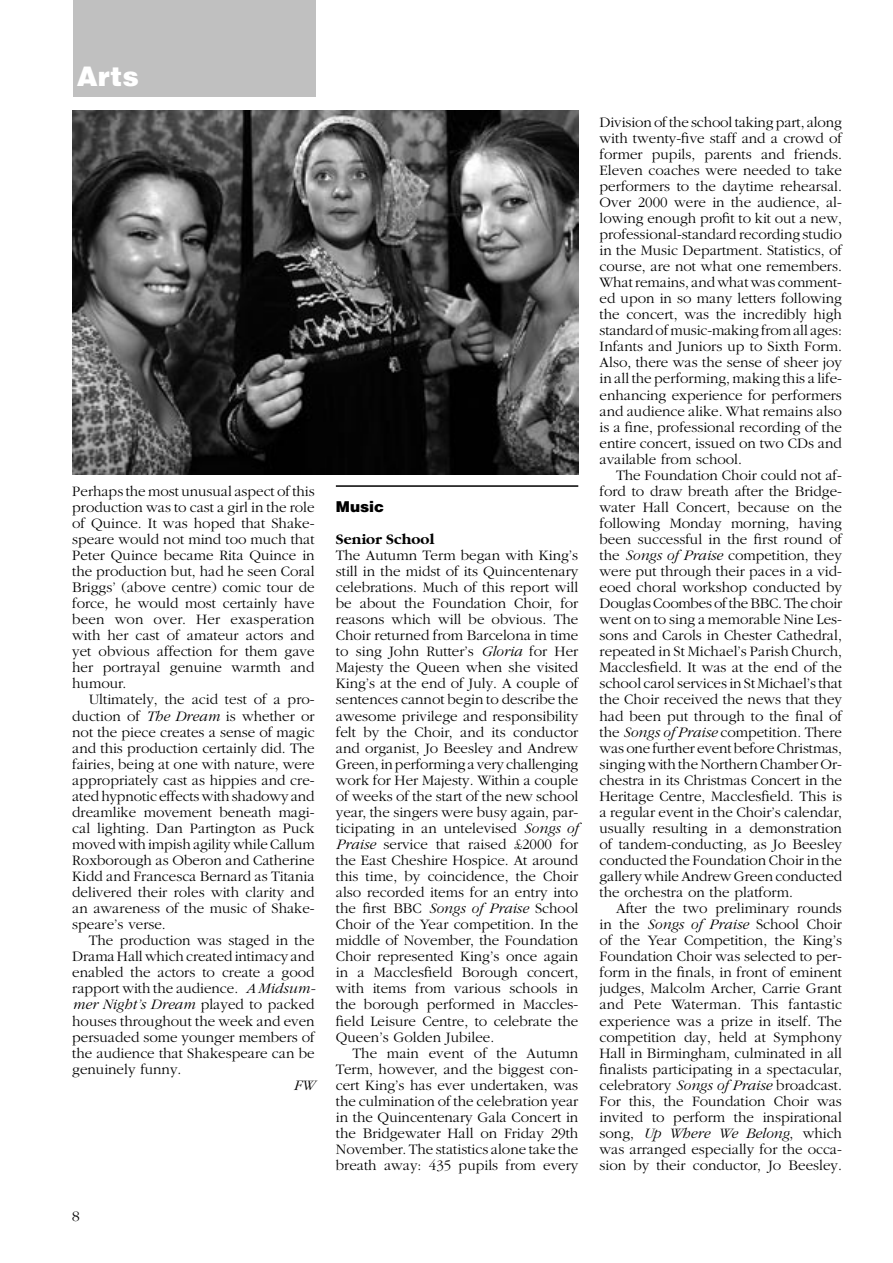
<style>
.page{position:relative;width:893px;height:1263px;background:#fff}
.page>*{position:absolute;margin:0;border:0;box-sizing:border-box;transform-origin:0 0}
.t1{font:900 27px "Helvetica";color:#fff}
.t2{font:300 15px/16px "Garamond";color:#000;text-align:justify}
.t3{font:700 15px "Garamond";color:#000}
.t4{font:900 15px "Helvetica";color:#000}
.t5{font:italic 300 15px "Garamond";color:#000}
.s1{font-style:italic}
</style>
<div class="page">
<div style="left:74px;top:0;width:242px;height:97px;background:#c0c0c0"></div>
<hr style="left:336px;top:485px;width:242px;height:2px;background:#000">
<img style="left:72px;top:111px;width:506px;height:363px">
<h1 class="t1" style="left:77px;top:59px;width:63px">Arts</h1>
<p class="t2" style="left:72px;top:483px;width:244px">Perhaps the most unusual aspect of this production was to cast a girl in the role of Quince. It was hoped that Shake&shy;speare would not mind too much that Peter Quince became Rita Quince in the production but, had he seen Coral Briggs’ (above centre) comic tour de force, he would most certainly have been won over. Her exasperation with her cast of amateur actors and yet obvious affection for them gave her portrayal genuine warmth and humour.</p>
<p class="t2" style="left:72px;top:692px;width:244px;text-indent:17px">Ultimately, the acid test of a pro&shy;duction of <span class="s1">The Dream</span> is whether or not the piece creates a sense of magic and this production certainly did. The fairies, being at one with nature, were appropriately cast as hippies and cre&shy;ated hypnotic effects with shadowy and dreamlike movement beneath magi&shy;cal lighting. Dan Partington as Puck moved with impish agility while Callum Roxborough as Oberon and Catherine Kidd and Francesca Bernard as Titania delivered their roles with clarity and an awareness of the music of Shake&shy;speare’s verse.</p>
<p class="t2" style="left:72px;top:933px;width:245px;text-indent:17px">The production was staged in the Drama Hall which created intimacy and enabled the actors to create a good rapport with the audience. <span class="s1">A Midsum&shy;mer Night’s Dream</span> played to packed houses throughout the week and even persuaded some younger members of the audience that Shakespeare can be genuinely funny.</p>
<p class="t5" style="left:293px;top:1077px;width:23px">FW</p>
<p class="t2" style="left:72px;top:1209px;width:9px">8</p>
<p class="t4" style="left:336px;top:497px;width:50px">Music</p>
<p class="t3" style="left:336px;top:531px;width:100px">Senior School</p>
<p class="t2" style="left:336px;top:547px;width:244px">The Autumn Term began with King’s still in the midst of its Quincentenary celebrations. Much of this report will be about the Foundation Choir, for reasons which will be obvious. The Choir returned from Barcelona in time to sing John Rutter’s <span class="s1">Gloria</span> for Her Majesty the Queen when she visited King’s at the end of July. A couple of sentences cannot begin to describe the awesome privilege and responsibility felt by the Choir, and its conductor and organist, Jo Beesley and Andrew Green, in performing a very challenging work for Her Majesty. Within a couple of weeks of the start of the new school year, the singers were busy again, par&shy;ticipating in an untelevised <span class="s1">Songs of Praise</span> service that raised £2000 for the East Cheshire Hospice. At around this time, by coincidence, the Choir also recorded items for an entry into the first BBC <span class="s1">Songs of Praise</span> School Choir of the Year competition. In the middle of November, the Foundation Choir represented King’s once again in a Macclesfield Borough concert, with items from various schools in the borough performed in Maccles&shy;field Leisure Centre, to celebrate the Queen’s Golden Jubilee.</p>
<p class="t2" style="left:336px;top:1045px;width:244px;text-indent:17px">The main event of the Autumn Term, however, and the biggest con&shy;cert King’s has ever undertaken, was the culmination of the celebration year in the Quincentenary Gala Concert in the Bridgewater Hall on Friday 29th November. The statistics alone take the breath away: 435 pupils from every</p>
<p class="t2" style="left:599px;top:114px;width:244px">Division of the school taking part, along with twenty-five staff and a crowd of former pupils, parents and friends.<br>Eleven coaches were needed to take performers to the daytime rehearsal.<br>Over 2000 were in the audience, al&shy;lowing enough profit to kit out a new, professional-standard recording studio in the Music Department. Statistics, of course, are not what one remembers.<br>What remains, and what was comment&shy;ed upon in so many letters following the concert, was the incredibly high standard of music-making from all ages:<br>Infants and Juniors up to Sixth Form.<br>Also, there was the sense of sheer joy in all the performing, making this a life&shy;enhancing experience for performers and audience alike. What remains also is a fine, professional recording of the entire concert, issued on two CDs and available from school.</p>
<p class="t2" style="left:599px;top:467px;width:244px;text-indent:17px">The Foundation Choir could not af&shy;ford to draw breath after the Bridge&shy;water Hall Concert, because on the following Monday morning, having been successful in the first round of the <span class="s1">Songs of Praise</span> competition, they were put through their paces in a vid&shy;eoed choral workshop conducted by Douglas Coombes of the BBC. The choir went on to sing a memorable Nine Les&shy;sons and Carols in Chester Cathedral, repeated in St Michael’s Parish Church, Macclesfield. It was at the end of the school carol services in St Michael’s that the Choir received the news that they had been put through to the final of the <span class="s1">Songs of Praise</span> competition. There was one further event before Christmas, singing with the Northern Chamber Or&shy;chestra in its Christmas Concert in the Heritage Centre, Macclesfield. This is a regular event in the Choir’s calendar, usually resulting in a demonstration of tandem-conducting, as Jo Beesley conducted the Foundation Choir in the gallery while Andrew Green conducted the orchestra on the platform.</p>
<p class="t2" style="left:599px;top:900px;width:244px;text-indent:17px">After the two preliminary rounds in the <span class="s1">Songs of Praise</span> School Choir of the Year Competition, the King’s Foundation Choir was selected to per&shy;form in the finals, in front of eminent judges, Malcolm Archer, Carrie Grant and Pete Waterman. This fantastic experience was a prize in itself. The competition day, held at Symphony Hall in Birmingham, culminated in all finalists participating in a spectacular, celebratory <span class="s1">Songs of Praise</span> broadcast.<br>For this, the Foundation Choir was invited to perform the inspirational song, <span class="s1">Up Where We Belong</span>, which was arranged especially for the occa&shy;sion by their conductor, Jo Beesley.</p>
</div>
